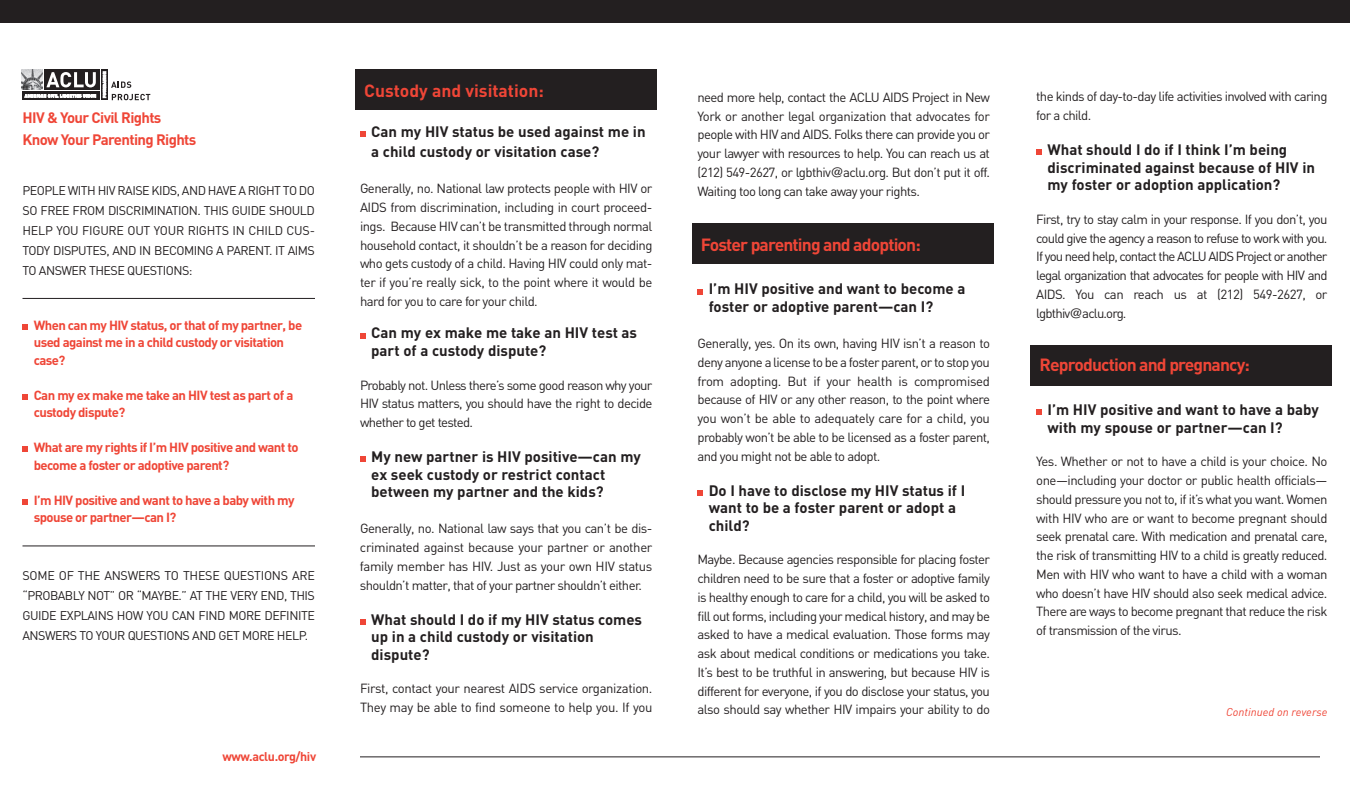
<style>
.page{position:relative;width:1350px;height:810px;background:#fff}
.page>*{position:absolute;margin:0;border:0;box-sizing:border-box;transform-origin:0 0}
.t1{font:700 17.5px "DIN";letter-spacing:-.05em;color:#ef4637}
.t2{font:700 17.5px "DIN";color:#ef4637}
.t3{font:700 15px/17.5px "DIN";color:#231f20}
.t4{font:700 15px/21.2px "DIN";letter-spacing:-.045em;color:#ef4637}
.t5{font:13.12px/18.8px "DIN";letter-spacing:-.045em;color:#231f20;text-align:justify}
.t6{font:700 13.12px/17.5px "DIN";letter-spacing:-.045em;color:#ef4637}
.t7{font:12.5px/20px "DIN";letter-spacing:-.04em;color:#231f20;text-align:justify}
.t8{font:700 12.5px "DIN";letter-spacing:-.035em;color:#ef4637}
.t9{font:italic 11.25px "DIN";color:#ef4637}
.s1{font-family:"Helvetica"}
</style>
<div class="page">
<div style="left:1030px;top:345px;width:301px;height:41px;background:#231f20"></div>
<div style="left:692px;top:223px;width:302px;height:41px;background:#231f20"></div>
<div style="left:355px;top:69px;width:301px;height:41px;background:#231f20"></div>
<svg style="left:1036px;top:409px;width:6px;height:6px"></svg>
<svg style="left:1036px;top:149px;width:6px;height:6px"></svg>
<div style="left:0;top:0;width:1350px;height:22px;background:#231f20"></div>
<hr style="left:22px;top:298px;width:293px;height:1px;background:#231f20">
<hr style="left:22px;top:546px;width:293px;height:1px;background:#231f20">
<svg style="left:22px;top:324px;width:6px;height:6px"></svg>
<svg style="left:22px;top:394px;width:6px;height:6px"></svg>
<svg style="left:22px;top:446px;width:6px;height:6px"></svg>
<svg style="left:22px;top:499px;width:6px;height:6px"></svg>
<svg style="left:360px;top:456px;width:6px;height:6px"></svg>
<svg style="left:360px;top:333px;width:6px;height:5px"></svg>
<svg style="left:360px;top:131px;width:6px;height:6px"></svg>
<svg style="left:360px;top:619px;width:6px;height:6px"></svg>
<svg style="left:698px;top:289px;width:5px;height:5px"></svg>
<svg style="left:698px;top:490px;width:5px;height:6px"></svg>
<svg style="left:21px;top:69px;width:87px;height:31px"></svg>
<div style="left:44px;top:70px;width:55px;height:20px;background:#231f20"></div>
<svg style="left:46px;top:72px;width:50px;height:15px"></svg>
<svg style="left:22px;top:92px;width:77px;height:8px"></svg>
<svg style="left:25px;top:94px;width:71px;height:3px"></svg>
<svg style="left:101px;top:70px;width:7px;height:30px"></svg>
<img style="left:22px;top:70px;width:20px;height:20px">
<svg style="left:103px;top:72px;width:47px;height:28px"></svg>
<hr style="left:360px;top:757px;width:960px;height:1px;background:#231f20">
<p class="t4" style="left:22px;top:107px;width:175px">HIV &amp; Your Civil Rights<br>Know Your Parenting Rights</p>
<p class="t7" style="left:22px;top:180px;width:294px">PEOPLE WITH HIV RAISE KIDS, AND HAVE A RIGHT TO DO SO FREE FROM DISCRIMINATION. THIS GUIDE SHOULD HELP YOU FIGURE OUT YOUR RIGHTS IN CHILD CUS-TODY DISPUTES, AND IN BECOMING A PARENT. IT AIMS TO ANSWER THESE QUESTIONS:</p>
<p class="t6" style="left:34px;top:316px;width:270px">When can my HIV status, or that of my partner, be used against me in a child custody or visitation case?</p>
<p class="t6" style="left:34px;top:386px;width:261px">Can my ex make me take an HIV test as part of a custody dispute?</p>
<p class="t6" style="left:34px;top:438px;width:266px">What are my rights if I’m HIV positive and want to become a foster or adoptive parent?</p>
<p class="t6" style="left:34px;top:491px;width:262px">I’m HIV positive and want to have a baby with my spouse or partner—can I?</p>
<p class="t7" style="left:22px;top:565px;width:294px">SOME OF THE ANSWERS TO THESE QUESTIONS ARE “PROBABLY NOT” OR “MAYBE.” AT THE VERY END, THIS GUIDE EXPLAINS HOW YOU CAN FIND MORE DEFINITE ANSWERS TO YOUR QUESTIONS AND GET MORE HELP.</p>
<p class="t8" style="left:222px;top:749px;width:95px">www.aclu.org/hiv</p>
<h1 class="t2" style="left:364px;top:80px;width:181px">Custody and visitation:</h1>
<p class="t3" style="left:371px;top:121px;width:276px;line-height:20px">Can my HIV status be used against me in a child custody or visitation case?</p>
<p class="t5" style="left:360px;top:179px;width:294px">Generally, no. National law protects people with HIV or AIDS from discrimination, including in court proceed&shy;ings. Because HIV can’t be transmitted through normal household contact, it shouldn’t be a reason for deciding who gets custody of a child. Having HIV could only mat&shy;ter if you’re really sick, to the point where it would be hard for you to care for your child.</p>
<p class="t3" style="left:371px;top:324px;width:267px">Can my ex make me take an HIV test as part of a custody dispute?</p>
<p class="t5" style="left:360px;top:375px;width:294px">Probably not. Unless there’s some good reason why your HIV status matters, you should have the right to decide whether to get tested.</p>
<p class="t3" style="left:371px;top:447px;width:271px">My new partner is HIV positive—can my ex seek custody or restrict contact between my partner and the kids?</p>
<p class="t5" style="left:360px;top:519px;width:294px">Generally, no. National law says that you can’t be dis&shy;criminated against because your partner or another family member has HIV. Just as your own HIV status shouldn’t matter, that of your partner shouldn’t either.</p>
<p class="t3" style="left:371px;top:610px;width:272px">What should I do if my HIV status comes up in a child custody or visitation dispute?</p>
<p class="t5" style="left:360px;top:679px;width:294px">First, contact your nearest AIDS service organization.<br>They may be able to find someone to help you. If you</p>
<p class="t5" style="left:698px;top:87px;width:294px">need more help, contact the ACLU AIDS Project in New York or another legal organization that advocates for people with HIV and AIDS. Folks there can provide you or your lawyer with resources to help. You can reach us at (212) 549-2627, or lgbthiv<span class="s1">@</span>aclu.org. But don’t put it off.<br>Waiting too long can take away your rights.</p>
<h1 class="t1" style="left:701px;top:234px;width:221px">Foster parenting and adoption:</h1>
<p class="t3" style="left:709px;top:280px;width:258px">I’m HIV positive and want to become a foster or adoptive parent—can I?</p>
<p class="t5" style="left:698px;top:334px;width:294px">Generally, yes. On its own, having HIV isn’t a reason to deny anyone a license to be a foster parent, or to stop you from adopting. But if your health is compromised because of HIV or any other reason, to the point where you won’t be able to adequately care for a child, you probably won’t be able to be licensed as a foster parent, and you might not be able to adopt.</p>
<p class="t3" style="left:709px;top:481px;width:258px">Do I have to disclose my HIV status if I want to be a foster parent or adopt a child?</p>
<p class="t5" style="left:698px;top:550px;width:294px">Maybe. Because agencies responsible for placing foster children need to be sure that a foster or adoptive family is healthy enough to care for a child, you will be asked to fill out forms, including your medical history, and may be asked to have a medical evaluation. Those forms may ask about medical conditions or medications you take.<br>It’s best to be truthful in answering, but because HIV is different for everyone, if you do disclose your status, you also should say whether HIV impairs your ability to do</p>
<p class="t5" style="left:1036px;top:87px;width:293px">the kinds of day-to-day life activities involved with caring for a child.</p>
<p class="t3" style="left:1048px;top:140px;width:269px">What should I do if I think I’m being discriminated against because of HIV in my foster or adoption application?</p>
<p class="t5" style="left:1036px;top:209px;width:293px">First, try to stay calm in your response. If you don’t, you could give the agency a reason to refuse to work with you.<br>If you need help, contact the ACLU AIDS Project or another legal organization that advocates for people with HIV and AIDS. You can reach us at (212) 549-2627, or lgbthiv<span class="s1">@</span>aclu.org.</p>
<h1 class="t1" style="left:1040px;top:355px;width:212px">Reproduction and pregnancy:</h1>
<p class="t3" style="left:1048px;top:400px;width:273px">I’m HIV positive and want to have a baby with my spouse or partner—can I?</p>
<p class="t5" style="left:1036px;top:452px;width:293px">Yes. Whether or not to have a child is your choice. No one—including your doctor or public health officials— should pressure you not to, if it’s what you want. Women with HIV who are or want to become pregnant should seek prenatal care. With medication and prenatal care, the risk of transmitting HIV to a child is greatly reduced.<br>Men with HIV who want to have a child with a woman who doesn’t have HIV should also seek medical advice.<br>There are ways to become pregnant that reduce the risk of transmission of the virus.</p>
<p class="t9" style="left:1226px;top:705px;width:103px">Continued on reverse</p>
</div>
